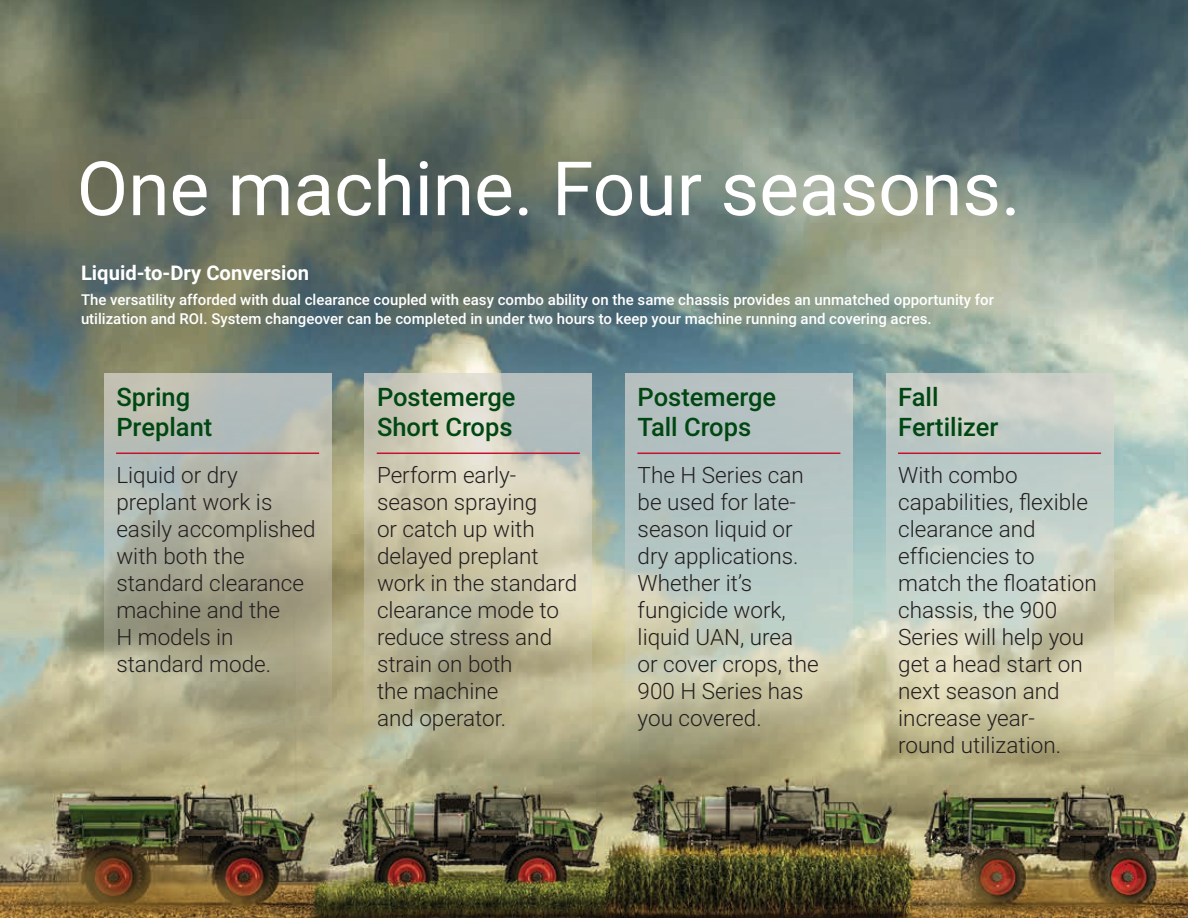
<style>
.page{position:relative;width:1188px;height:918px;background:#fff}
.page>*{position:absolute;margin:0;border:0;box-sizing:border-box;transform-origin:0 0}
.t1{font:75px "Roboto";color:#fff}
.t2{font:500 25.5px/30.6px "Roboto";color:#004712}
.t3{font:300 22.5px/27px "Roboto";color:#231f20}
.t4{font:700 20.25px "Roboto";color:#fff}
.t5{font:500 15px/18.8px "Roboto";color:#fff}
</style>
<div class="page">
<img style="left:0;top:0;width:1188px;height:918px">
<svg style="left:104px;top:373px;width:228px;height:396px;background:#aead98"></svg>
<svg style="left:364px;top:373px;width:228px;height:396px;background:#c2bfa5"></svg>
<svg style="left:625px;top:373px;width:228px;height:396px;background:#b8c1b3"></svg>
<svg style="left:886px;top:373px;width:227px;height:396px;background:#c7ccba"></svg>
<hr style="left:116px;top:453px;width:203px;height:1px;background:#c4122f">
<hr style="left:377px;top:453px;width:203px;height:1px;background:#c4122f">
<hr style="left:637px;top:453px;width:203px;height:1px;background:#c4122f">
<hr style="left:898px;top:453px;width:203px;height:1px;background:#c4122f">
<h1 class="t1" style="left:77px;top:136px;width:946px">One machine. Four seasons.</h1>
<p class="t4" style="left:81px;top:258px;width:230px">Liquid-to-Dry Conversion</p>
<p class="t5" style="left:81px;top:290px;width:914px">The versatility afforded with dual clearance coupled with easy combo ability on the same chassis provides an unmatched opportunity for utilization and ROI. System changeover can be completed in under two hours to keep your machine running and covering acres.</p>
<p class="t2" style="left:116px;top:380px;width:97px">Spring<br>Preplant</p>
<p class="t3" style="left:116px;top:461px;width:201px">Liquid or dry preplant work is easily accomplished with both the standard clearance machine and the<br>H models in standard mode.</p>
<p class="t2" style="left:377px;top:380px;width:140px">Postemerge<br>Short Crops</p>
<p class="t3" style="left:377px;top:461px;width:202px">Perform early&shy;season spraying<br>or catch up with delayed preplant work in the standard clearance mode to reduce stress and strain on both<br>the machine<br>and operator.</p>
<p class="t2" style="left:638px;top:380px;width:140px">Postemerge<br>Tall Crops</p>
<p class="t3" style="left:638px;top:461px;width:183px">The H Series can be used for late&shy;season liquid or dry applications.<br>Whether it’s fungicide work, liquid UAN, urea or cover crops, the<br>900 H Series has you covered.</p>
<p class="t2" style="left:898px;top:380px;width:102px">Fall<br>Fertilizer</p>
<p class="t3" style="left:898px;top:461px;width:200px">With combo capabilities, flexible clearance and efficiencies to match the floatation chassis, the 900<br>Series will help you get a head start on next season and increase year&shy;round utilization.</p>
</div>
